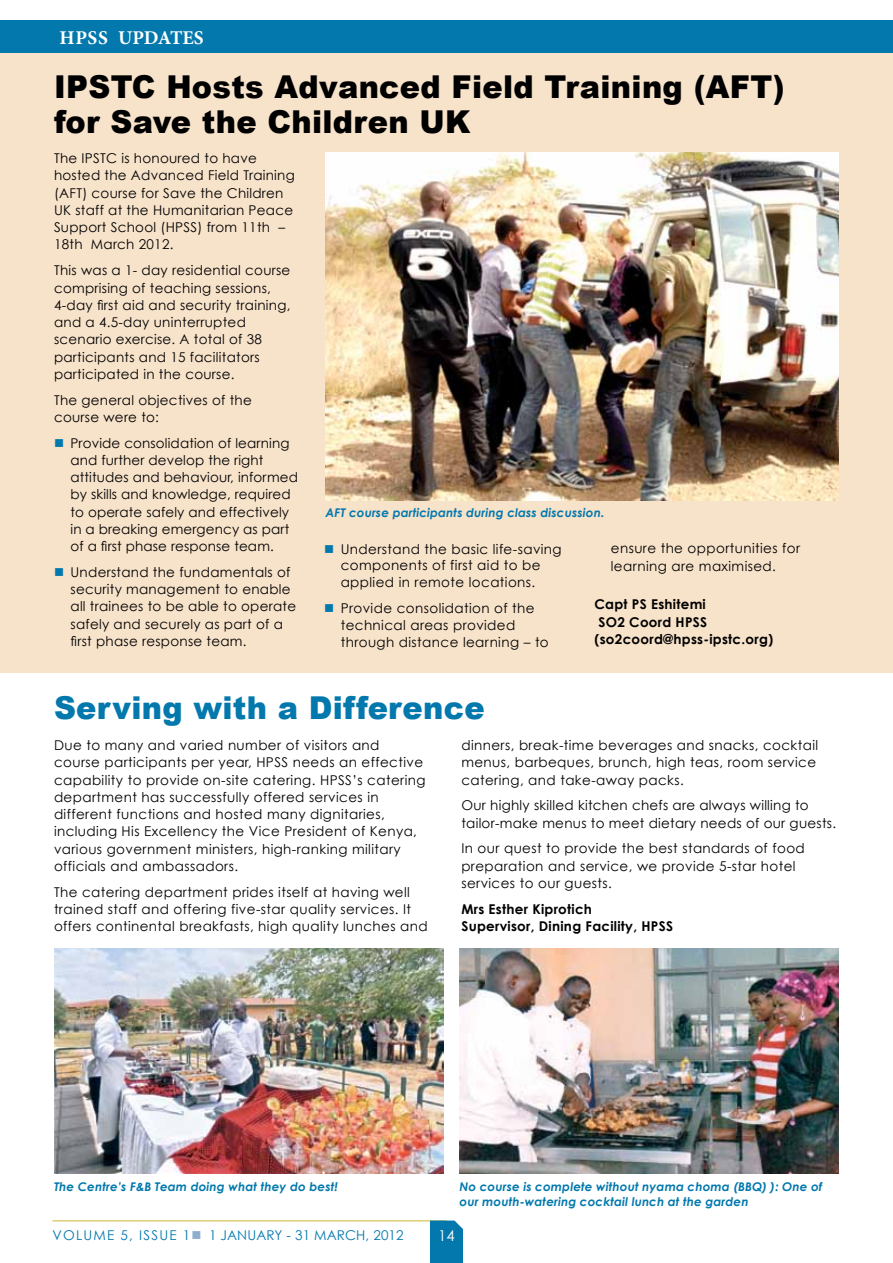
<style>
.page{position:relative;width:893px;height:1263px;background:#fff}
.page>*{position:absolute;margin:0;border:0;box-sizing:border-box;transform-origin:0 0}
.t1{font:900 31.5px/34.5px "Arial";letter-spacing:.01em;color:#000}
.t2{font:900 31.5px "Arial";letter-spacing:.01em;color:#0278ad}
.t3{font:700 19.5px "Minion Pro";color:#fff}
.t4{font:15px "Century Gothic";color:#fff}
.t5{font:13.5px/17.2px "Century Gothic";letter-spacing:.03em;color:#000}
.t6{font:13.5px/17.2px "Century Gothic";letter-spacing:.01em;color:#000}
.t7{font:700 13.5px/17.2px "Century Gothic";letter-spacing:.02em;color:#000}
.t8{font:13.5px "Century Gothic";letter-spacing:.01em;color:#0278ad}
.t9{font:italic 700 12px/15px "Century Gothic";letter-spacing:.01em;color:#0278ad}
.s1{color:#0278ad}
.s2{color:#8fadcf}
</style>
<div class="page">
<hr style="left:52px;top:1220px;width:394px;height:1px;background:#d0b52b">
<svg style="left:430px;top:1220px;width:33px;height:43px"></svg>
<div style="left:0;top:48px;width:893px;height:624px;background:#f7e2ca"></div>
<div style="left:0;top:21px;width:893px;height:32px;background:#0278ad"></div>
<img style="left:326px;top:152px;width:513px;height:348px">
<img style="left:54px;top:948px;width:390px;height:225px">
<img style="left:460px;top:948px;width:379px;height:225px">
<h2 class="t3" style="left:60px;top:24px;width:135px">HPSS UPDATES</h2>
<h1 class="t1" style="left:54px;top:70px;width:732px">IPSTC Hosts Advanced Field Training (AFT) for Save the Children UK</h1>
<p class="t5" style="left:54px;top:150px;width:242px">The IPSTC is honoured to have hosted the Advanced Field Training (AFT) course for Save the Children<br>UK staff at the Humanitarian Peace<br>Support School (HPSS) from 11th –<br>18th March 2012.</p>
<p class="t5" style="left:54px;top:262px;width:238px">This was a 1- day residential course comprising of teaching sessions, 4-day first aid and security training, and a 4.5-day uninterrupted scenario exercise. A total of 38 participants and 15 facilitators participated in the course.</p>
<p class="t5" style="left:54px;top:391px;width:199px">The general objectives of the course were to:</p>
<p class="t6" style="left:71px;top:434px;width:229px;text-indent:-17px"><span class="s1">■</span> Provide consolidation of learning and further develop the right attitudes and behaviour, informed by skills and knowledge, required to operate safely and effectively in a breaking emergency as part of a first phase response team.</p>
<p class="t5" style="left:71px;top:563px;width:227px;text-indent:-17px"><span class="s1">■</span> Understand the fundamentals of security management to enable all trainees to be able to operate safely and securely as part of a first phase response team.</p>
<p class="t9" style="left:326px;top:505px;width:280px">AFT course participants during class discussion.</p>
<p class="t5" style="left:611px;top:540px;width:191px">ensure the opportunities for learning are maximised.</p>
<p class="t7" style="left:594px;top:595px;width:113px">Capt PS Eshitemi</p>
<p class="t7" style="left:598px;top:613px;width:110px">SO2 Coord HPSS</p>
<p class="t7" style="left:594px;top:630px;width:181px">(so2coord@hpss-ipstc.org)</p>
<p class="t5" style="left:341px;top:540px;width:222px;line-height:16.5px;text-indent:-17px"><span class="s1">■</span> Understand the basic life-saving components of first aid to be applied in remote locations.</p>
<p class="t5" style="left:341px;top:599px;width:210px;text-indent:-17px"><span class="s1">■</span> Provide consolidation of the technical areas provided through distance learning – to</p>
<h1 class="t2" style="left:54px;top:690px;width:432px">Serving with a Difference</h1>
<p class="t5" style="left:54px;top:736px;width:373px">Due to many and varied number of visitors and course participants per year, HPSS needs an effective capability to provide on-site catering. HPSS’s catering department has successfully offered services in different functions and hosted many dignitaries, including His Excellency the Vice President of Kenya, various government ministers, high-ranking military officials and ambassadors.</p>
<p class="t5" style="left:54px;top:883px;width:375px">The catering department prides itself at having well trained staff and offering five-star quality services. It offers continental breakfasts, high quality lunches and</p>
<p class="t5" style="left:461px;top:736px;width:358px">dinners, break-time beverages and snacks, cocktail menus, barbeques, brunch, high teas, room service catering, and take-away packs.</p>
<p class="t5" style="left:461px;top:797px;width:376px">Our highly skilled kitchen chefs are always willing to tailor-make menus to meet dietary needs of our guests.</p>
<p class="t5" style="left:461px;top:840px;width:345px">In our quest to provide the best standards of food preparation and service, we provide 5-star hotel services to our guests.</p>
<p class="t7" style="left:461px;top:900px;width:213px">Mrs Esther Kiprotich<br>Supervisor, Dining Facility, HPSS</p>
<p class="t9" style="left:54px;top:1178px;width:285px">The Centre’s F&amp;B Team doing what they do best!</p>
<p class="t9" style="left:460px;top:1178px;width:364px">No course is complete without nyama choma (BBQ) ): One of our mouth-watering cocktail lunch at the garden</p>
<p class="t8" style="left:52px;top:1227px;width:353px">Volume 5, Issue 1<span class="s2">■</span> 1 January - 31 March, 2012</p>
<p class="t4" style="left:438px;top:1226px;width:18px">14</p>
</div>
